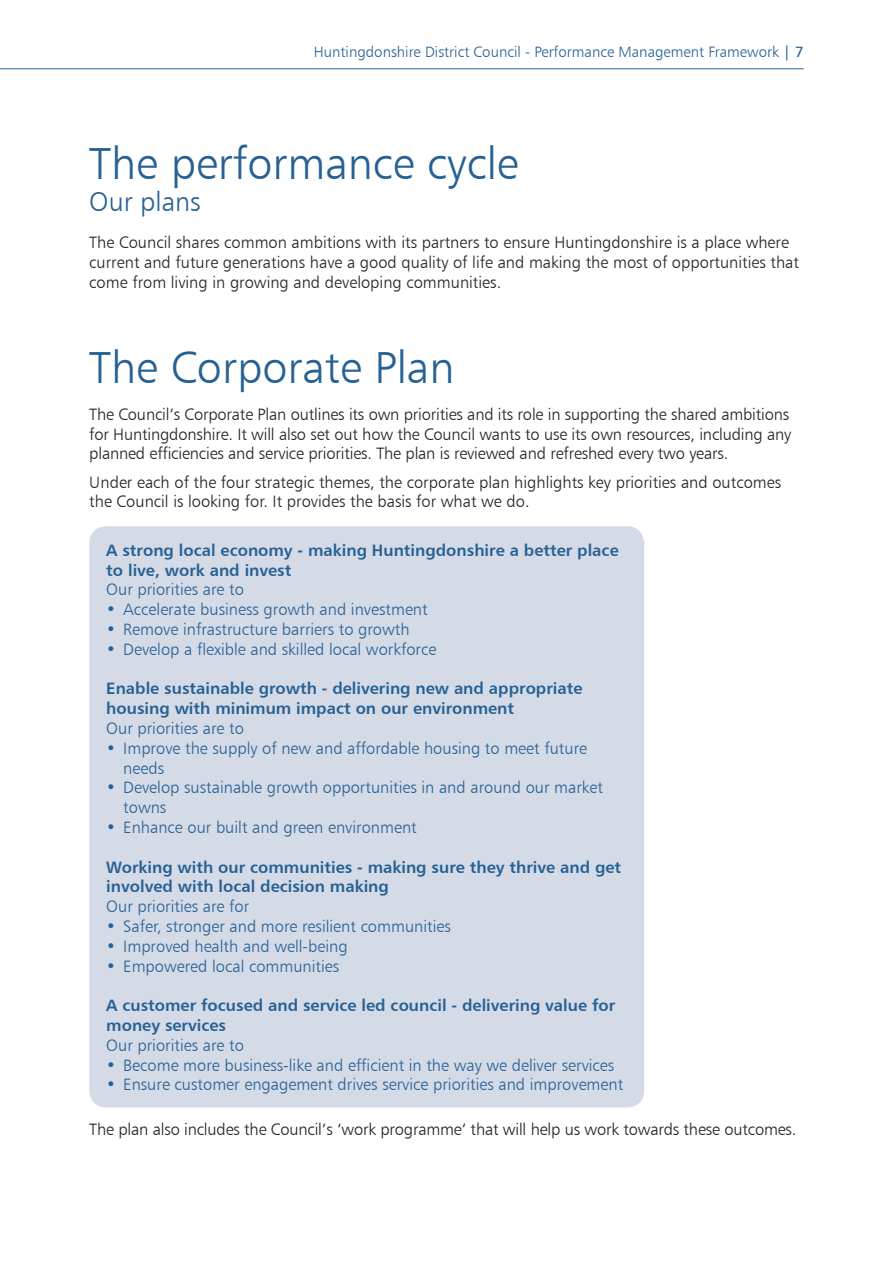
<style>
.page{position:relative;width:893px;height:1263px;background:#fff}
.page>*{position:absolute;margin:0;border:0;box-sizing:border-box;transform-origin:0 0}
.t1{font:45px "Humanist 777 BT Light B";color:#266194}
.t2{font:27px "Humanist 777 BT Light B";color:#266194}
.t3{font:16.5px/19.8px "Humanist 777 BT Light B";color:#231f20}
.t4{font:16.5px/19.8px "Humanist 777 BT Light B";color:#266194}
.t5{font:16.5px/19.8px "Humanist 777 BT Bold B";color:#266194}
.t6{font:15px "Humanist 777 BT Light B";color:#266194}
.s1{font-family:"Humanist 777 BT Roman B"}
</style>
<div class="page">
<hr style="left:0;top:68px;width:804px;height:1px;background:#266194">
<div style="left:89px;top:526px;width:555px;height:581px;background:#d4dae6;border-radius:17px"></div>
<p class="t6" style="left:314px;top:42px;width:491px">Huntingdonshire District Council - Performance Management Framework <span class="s1">| 7</span></p>
<h1 class="t1" style="left:89px;top:135px;width:431px">The performance cycle</h1>
<h2 class="t2" style="left:89px;top:185px;width:113px">Our plans</h2>
<p class="t3" style="left:89px;top:232px;width:711px">The Council shares common ambitions with its partners to ensure Huntingdonshire is a place where current and future generations have a good quality of life and making the most of opportunities that come from living in growing and developing communities.</p>
<h1 class="t1" style="left:89px;top:340px;width:367px">The Corporate Plan</h1>
<p class="t3" style="left:89px;top:404px;width:703px">The Council’s Corporate Plan outlines its own priorities and its role in supporting the shared ambitions for Huntingdonshire. It will also set out how the Council wants to use its own resources, including any planned efficiencies and service priorities. The plan is reviewed and refreshed every two years.</p>
<p class="t3" style="left:89px;top:472px;width:693px">Under each of the four strategic themes, the corporate plan highlights key priorities and outcomes the Council is looking for. It provides the basis for what we do.</p>
<p class="t5" style="left:106px;top:540px;width:514px">A strong local economy - making Huntingdonshire a better place to live, work and invest</p>
<p class="t4" style="left:106px;top:579px;width:139px">Our priorities are to</p>
<p class="t4" style="left:106px;top:599px;width:323px">• Accelerate business growth and investment</p>
<p class="t4" style="left:106px;top:619px;width:305px">• Remove infrastructure barriers to growth</p>
<p class="t4" style="left:106px;top:639px;width:332px">• Develop a flexible and skilled local workforce</p>
<p class="t5" style="left:106px;top:678px;width:478px">Enable sustainable growth - delivering new and appropriate housing with minimum impact on our environment</p>
<p class="t4" style="left:106px;top:718px;width:139px">Our priorities are to</p>
<p class="t4" style="left:123px;top:738px;width:465px;text-indent:-17px">• Improve the supply of new and affordable housing to meet future needs</p>
<p class="t4" style="left:123px;top:777px;width:481px;text-indent:-17px">• Develop sustainable growth opportunities in and around our market towns</p>
<p class="t4" style="left:106px;top:817px;width:312px">• Enhance our built and green environment</p>
<p class="t5" style="left:106px;top:857px;width:516px">Working with our communities - making sure they thrive and get involved with local decision making</p>
<p class="t4" style="left:106px;top:896px;width:144px">Our priorities are for</p>
<p class="t4" style="left:106px;top:916px;width:346px">• Safer, stronger and more resilient communities</p>
<p class="t4" style="left:106px;top:936px;width:243px">• Improved health and well-being</p>
<p class="t4" style="left:106px;top:956px;width:234px">• Empowered local communities</p>
<p class="t5" style="left:106px;top:995px;width:510px">A customer focused and service led council - delivering value for money services</p>
<p class="t4" style="left:106px;top:1035px;width:139px">Our priorities are to</p>
<p class="t4" style="left:106px;top:1055px;width:510px">• Become more business-like and efficient in the way we deliver services</p>
<p class="t4" style="left:106px;top:1074px;width:518px">• Ensure customer engagement drives service priorities and improvement</p>
<p class="t3" style="left:89px;top:1119px;width:709px">The plan also includes the Council’s ‘work programme’ that will help us work towards these outcomes.</p>
</div>
